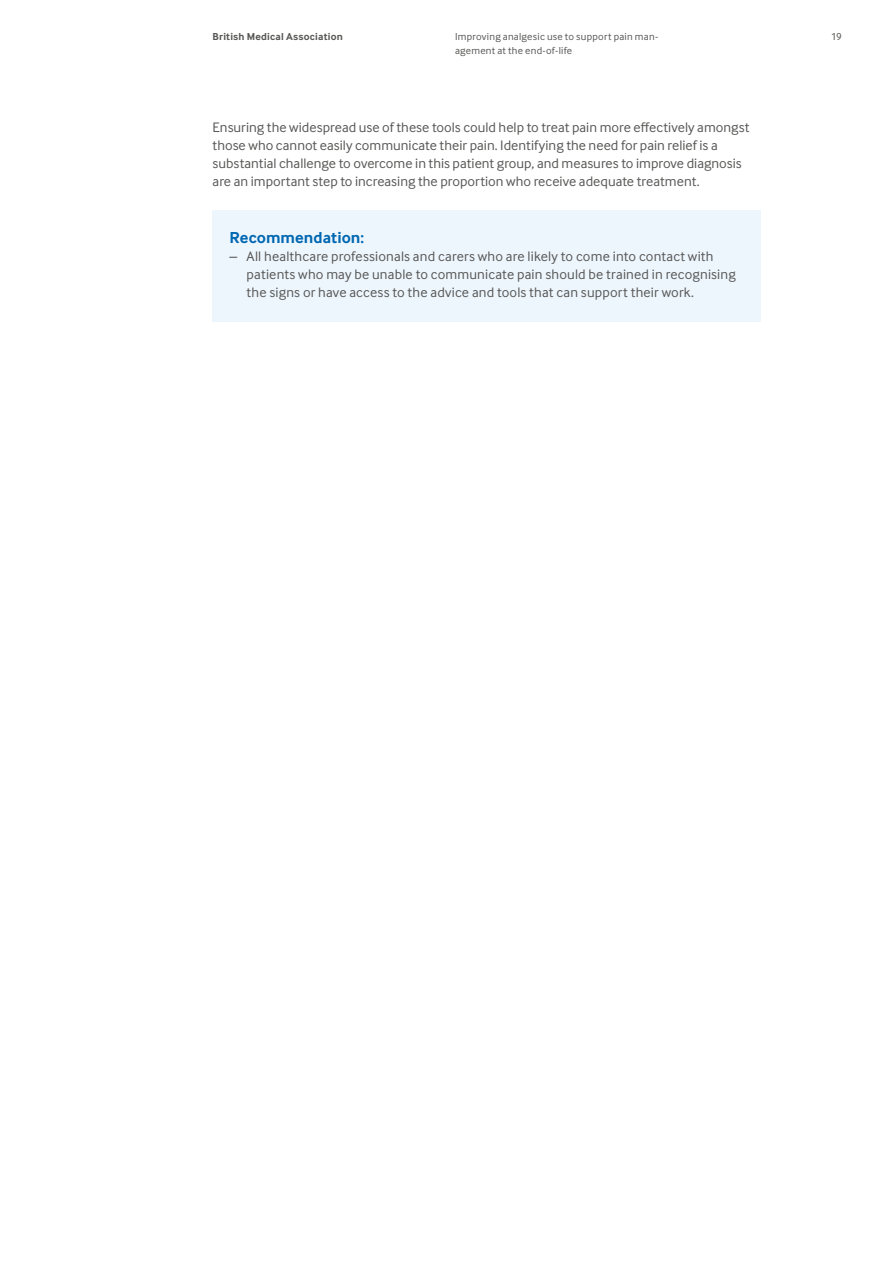
<style>
.page{position:relative;width:893px;height:1263px;background:#fff}
.page>*{position:absolute;margin:0;border:0;box-sizing:border-box;transform-origin:0 0}
.t1{font:700 16.5px "Inter Face";letter-spacing:.005em;color:#0067b1}
.t2{font:14.25px/18px "Inter Face";letter-spacing:.005em;color:#575756}
.t3{font:10.5px "Inter Face";letter-spacing:.025em;color:#575756}
.t4{font:700 10.5px "Inter Face";letter-spacing:.02em;color:#575756}
</style>
<div class="page">
<div style="left:213px;top:210px;width:548px;height:111px;background:#eef6fd"></div>
<p class="t4" style="left:213px;top:30px;width:132px">British Medical Association</p>
<p class="t3" style="left:455px;top:31px;width:205px">Improving analgesic use to support pain man-</p>
<p class="t3" style="left:831px;top:31px;width:12px">19</p>
<p class="t3" style="left:455px;top:44px;width:119px">agement at the end-of-life</p>
<p class="t2" style="left:213px;top:118px;width:538px">Ensuring the widespread use of these tools could help to treat pain more effectively amongst those who cannot easily communicate their pain. Identifying the need for pain relief is a substantial challenge to overcome in this patient group, and measures to improve diagnosis are an important step to increasing the proportion who receive adequate treatment.</p>
<p class="t1" style="left:230px;top:228px;width:136px">Recommendation:</p>
<p class="t2" style="left:247px;top:247px;width:491px;text-indent:-17px">– All healthcare professionals and carers who are likely to come into contact with patients who may be unable to communicate pain should be trained in recognising the signs or have access to the advice and tools that can support their work.</p>
</div>
